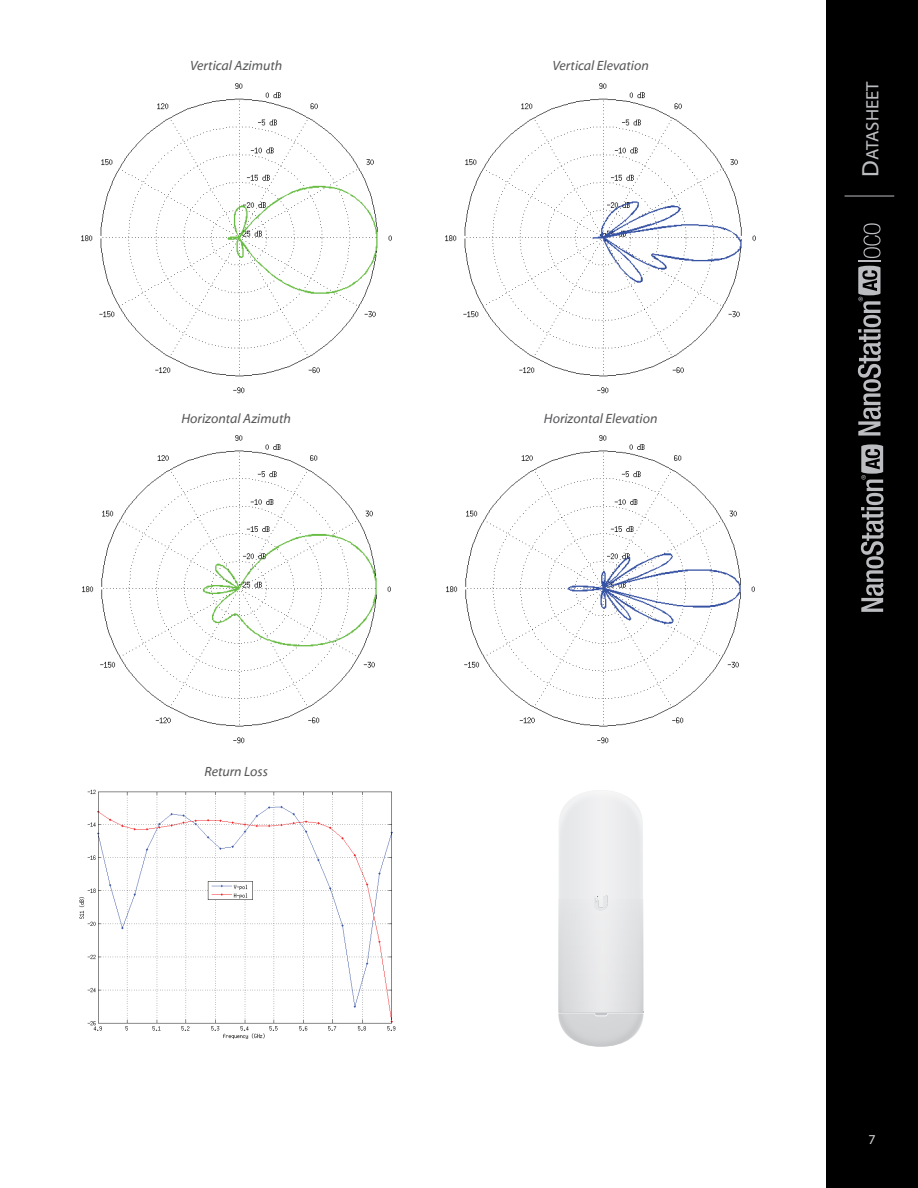
<style>
.page{position:relative;width:918px;height:1188px;background:#fff}
.page>*{position:absolute;margin:0;border:0;box-sizing:border-box;transform-origin:0 0}
.t1{font:18px "Myriad Web Pro";color:#bcbdc0}
.t2{font:italic 13.5px "Myriad Web Pro";color:#57585a}
.t3{font:13.5px "Myriad Web Pro";color:#d1d2d4}
.s1{font-size:24px}
</style>
<div class="page">
<div style="left:826px;top:0;width:92px;height:1188px;background:#000001"></div>
<hr style="left:845px;top:196px;width:49px;height:1px;background:#bcbdc0">
<svg style="left:861px;top:444px;width:23px;height:168px"></svg>
<svg style="left:858px;top:223px;width:23px;height:213px"></svg>
<img style="left:81px;top:83px;width:311px;height:311px">
<img style="left:445px;top:83px;width:311px;height:311px">
<img style="left:82px;top:435px;width:309px;height:309px">
<img style="left:446px;top:435px;width:309px;height:309px">
<img style="left:79px;top:789px;width:317px;height:250px">
<img style="left:558px;top:899px;width:86px;height:120px">
<svg style="left:559px;top:790px;width:84px;height:257px"></svg>
<p class="t2" style="left:190px;top:58px;width:94px">Vertical Azimuth</p>
<p class="t2" style="left:553px;top:58px;width:98px">Vertical Elevation</p>
<p class="t2" style="left:182px;top:411px;width:111px">Horizontal Azimuth</p>
<p class="t2" style="left:544px;top:411px;width:115px">Horizontal Elevation</p>
<p class="t2" style="left:204px;top:764px;width:65px">Return Loss</p>
<h1 class="t1" style="left:863px;top:177px;width:97px;rotate:-90deg"><span class="s1">D</span>ATASHEET</h1>
<p class="t3" style="left:869px;top:1132px;width:9px">7</p>
</div>
